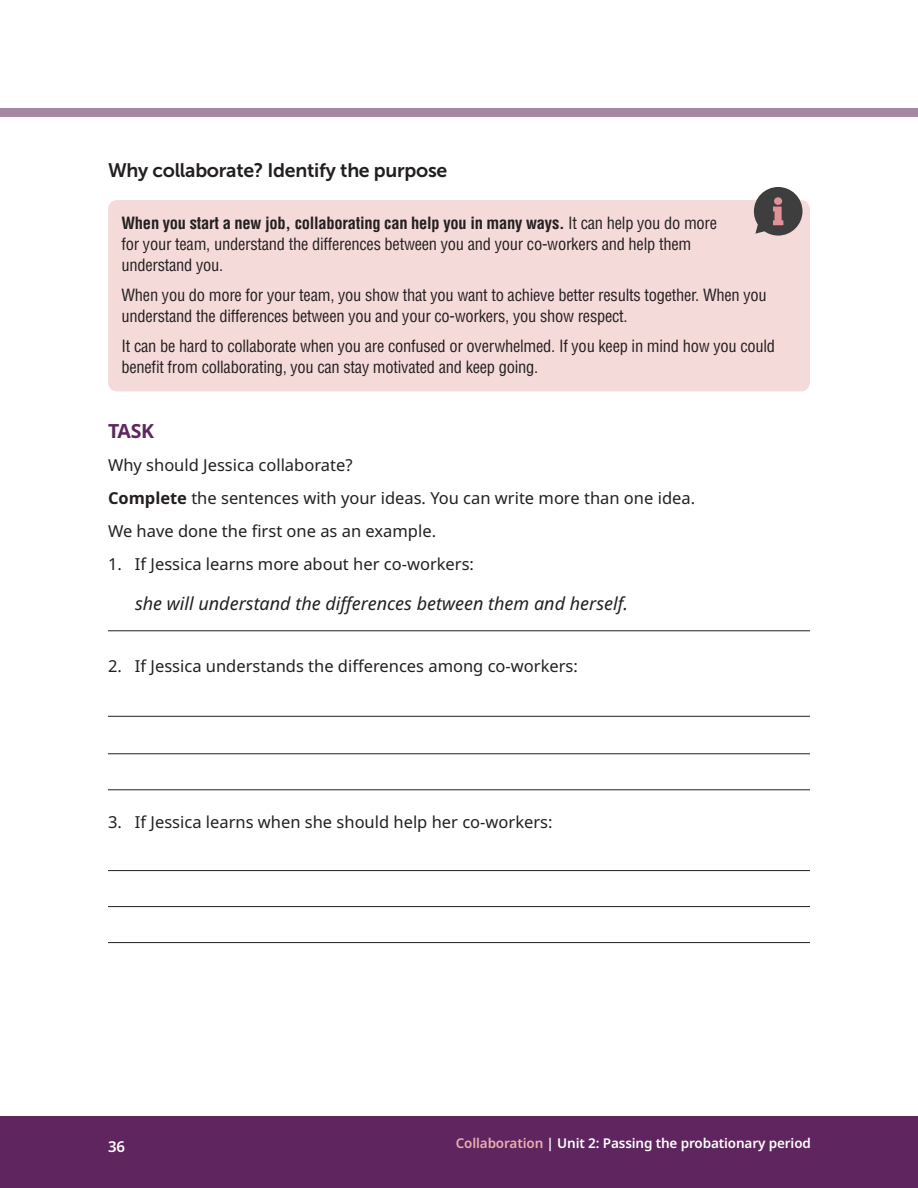
<style>
.page{position:relative;width:918px;height:1188px;background:#fff}
.page>*{position:absolute;margin:0;border:0;box-sizing:border-box;transform-origin:0 0}
.t1{font:19.5px "Museo Sans 700";letter-spacing:-.015em;color:#231f20}
.t2{font:700 19.5px "Noto Sans";color:#5f255e}
.t3{font:italic 18px "Noto Sans";color:#231f20}
.t4{font:condensed 16.5px/21px "Helvetica";letter-spacing:-.015em;color:#231f20}
.t5{font:16.5px "Noto Sans";color:#231f20}
.t6{font:600 15px "Noto Sans";color:#fff}
.t7{font:600 13.5px "Noto Sans";letter-spacing:-.01em;color:#fff}
.s1{font-weight:700}
.s2{color:#e9b0b0}
</style>
<div class="page">
<div style="left:0;top:108px;width:918px;height:9px;background:#a589a3"></div>
<div style="left:0;top:1116px;width:918px;height:72px;background:#5f255e"></div>
<div style="left:108px;top:200px;width:702px;height:191px;background:#f5dada;border-radius:9px"></div>
<svg style="left:754px;top:187px;width:48px;height:49px"></svg>
<hr style="left:108px;top:630px;width:702px;height:1px;background:#231f20">
<hr style="left:108px;top:716px;width:702px;height:1px;background:#231f20">
<hr style="left:108px;top:753px;width:702px;height:1px;background:#231f20">
<hr style="left:108px;top:789px;width:702px;height:1px;background:#231f20">
<hr style="left:108px;top:870px;width:702px;height:1px;background:#231f20">
<hr style="left:108px;top:906px;width:702px;height:1px;background:#231f20">
<hr style="left:108px;top:942px;width:702px;height:1px;background:#231f20">
<p class="t1" style="left:108px;top:163px;width:341px">Why collaborate? Identify the purpose</p>
<p class="t4" style="left:122px;top:214px;width:597px"><span class="s1">When you start a new job, collaborating can help you in many ways.</span> It can help you do more for your team, understand the differences between you and your co-workers and help them understand you.</p>
<p class="t4" style="left:122px;top:286px;width:647px">When you do more for your team, you show that you want to achieve better results together. When you understand the differences between you and your co-workers, you show respect.</p>
<p class="t4" style="left:122px;top:337px;width:655px">It can be hard to collaborate when you are confused or overwhelmed. If you keep in mind how you could benefit from collaborating, you can stay motivated and keep going.</p>
<p class="t2" style="left:108px;top:423px;width:48px">TASK</p>
<p class="t5" style="left:108px;top:458px;width:246px">Why should Jessica collaborate?</p>
<p class="t5" style="left:108px;top:491px;width:589px"><span class="s1">Complete</span> the sentences with your ideas. You can write more than one idea.</p>
<p class="t5" style="left:108px;top:524px;width:330px">We have done the first one as an example.</p>
<p class="t5" style="left:108px;top:557px;width:368px">1. If Jessica learns more about her co-workers:</p>
<p class="t3" style="left:135px;top:597px;width:495px">she will understand the differences between them and herself.</p>
<p class="t5" style="left:108px;top:659px;width:471px">2. If Jessica understands the differences among co-workers:</p>
<p class="t5" style="left:108px;top:815px;width:446px">3. If Jessica learns when she should help her co-workers:</p>
<p class="t6" style="left:108px;top:1140px;width:19px">36</p>
<p class="t7" style="left:456px;top:1138px;width:357px"><span class="s2">Collaboration</span> | Unit 2: Passing the probationary period</p>
</div>
